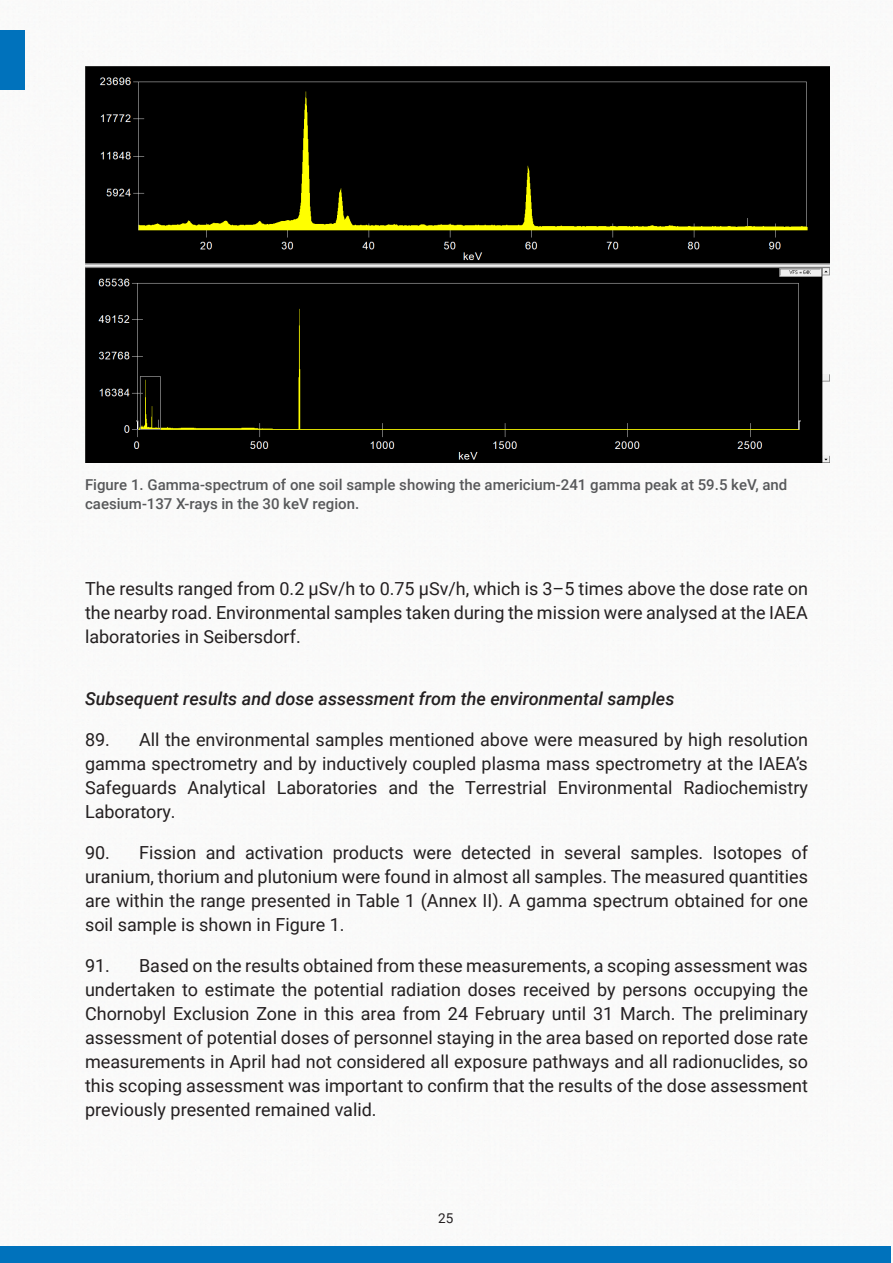
<style>
.page{position:relative;width:893px;height:1263px;background:#fff}
.page>*{position:absolute;margin:0;border:0;box-sizing:border-box;transform-origin:0 0}
.t1{font:18px/24px "Roboto";color:#231f20;text-align:justify}
.Subhead_2{font:italic 500 18px "Roboto";color:#231f20}
.t2{font:500 15px/19.5px "Roboto";color:#57585a}
.t3{font:13.5px "Roboto";color:#231f20}
</style>
<div class="page">
<div style="left:0;top:1246px;width:891px;height:17px;background:#0072bc"></div>
<div style="left:0;top:30px;width:25px;height:59px;background:#0072bc"></div>
<div style="left:85px;top:67px;width:744px;height:395px;background:#000"></div>
<p class="t2" style="left:85px;top:474px;width:704px">Figure 1. Gamma-spectrum of one soil sample showing the americium-241 gamma peak at 59.5 keV, and caesium-137 X-rays in the 30 keV region.</p>
<p class="t1" style="left:85px;top:576px;width:724px">The results ranged from 0.2 μSv/h to 0.75 μSv/h, which is 3–5 times above the dose rate on the nearby road. Environmental samples taken during the mission were analysed at the IAEA laboratories in Seibersdorf.</p>
<p class="Subhead_2" style="left:85px;top:686px;width:591px">Subsequent results and dose assessment from the environmental samples</p>
<p class="t1" style="left:85px;top:727px;width:724px">89. All the environmental samples mentioned above were measured by high resolution gamma spectrometry and by inductively coupled plasma mass spectrometry at the IAEA’s Safeguards Analytical Laboratories and the Terrestrial Environmental Radiochemistry Laboratory.</p>
<p class="t1" style="left:85px;top:840px;width:724px">90. Fission and activation products were detected in several samples. Isotopes of uranium, thorium and plutonium were found in almost all samples. The measured quantities are within the range presented in Table 1 (Annex II). A gamma spectrum obtained for one soil sample is shown in Figure 1.</p>
<p class="t1" style="left:85px;top:953px;width:724px">91. Based on the results obtained from these measurements, a scoping assessment was undertaken to estimate the potential radiation doses received by persons occupying the Chornobyl Exclusion Zone in this area from 24 February until 31 March. The preliminary assessment of potential doses of personnel staying in the area based on reported dose rate measurements in April had not considered all exposure pathways and all radionuclides, so this scoping assessment was important to confirm that the results of the dose assessment previously presented remained valid.</p>
<p class="t3" style="left:438px;top:1209px;width:17px">25</p>
</div>
